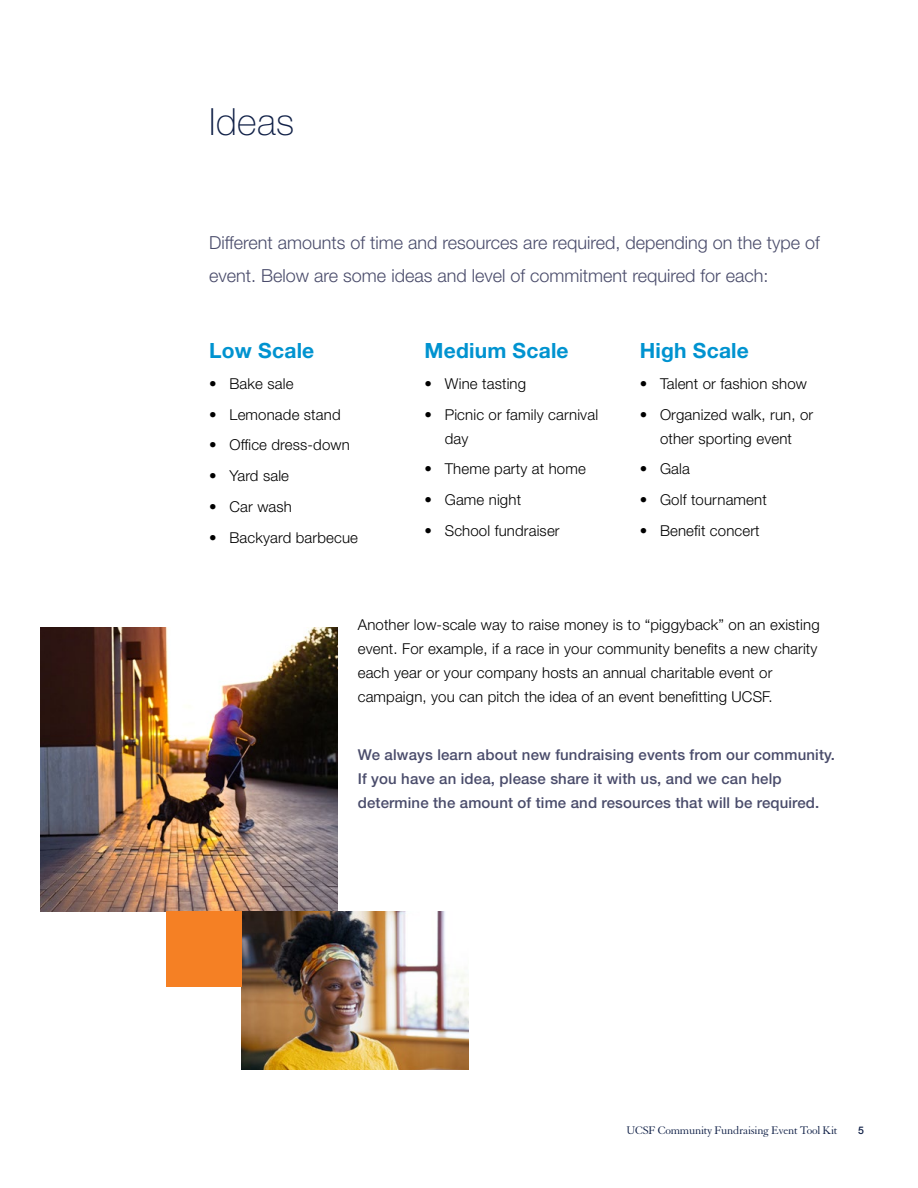
<style>
.page{position:relative;width:918px;height:1188px;background:#fff}
.page>*{position:absolute;margin:0;border:0;box-sizing:border-box;transform-origin:0 0}
.Section{font:100 37.5px "Helvetica Neue LT Std";letter-spacing:.01em;color:#102047}
.Head_1{font:700 21px "Helvetica Neue LT Std";letter-spacing:.01em;color:#0093d0}
.Openning{font:300 18px/33px "Helvetica Neue LT Std";color:#4a4c6b}
.body_text{font:300 15px/24px "Helvetica Neue LT Std";letter-spacing:.01em;color:#000}
.Highlight{font:500 15px/24px "Helvetica Neue LT Std";letter-spacing:.01em;color:#4a4c6b}
.t1{font:12px "Granjon LT Std";letter-spacing:-.025em;color:#102047}
.t2{font:500 10.5px "Helvetica Neue LT Std";color:#102047}
</style>
<div class="page">
<img style="left:40px;top:628px;width:298px;height:283px">
<img style="left:241px;top:911px;width:227px;height:159px">
<div style="left:166px;top:911px;width:75px;height:75px;background:#f58024"></div>
<p class="Section" style="left:209px;top:100px;width:86px">Ideas</p>
<p class="Openning" style="left:209px;top:225px;width:612px">Different amounts of time and resources are required, depending on the type of event. Below are some ideas and level of commitment required for each:</p>
<p class="Head_1" style="left:209px;top:338px;width:107px">Low Scale</p>
<p class="body_text" style="left:209px;top:371px;width:86px">• Bake sale</p>
<p class="body_text" style="left:209px;top:402px;width:133px">• Lemonade stand</p>
<p class="body_text" style="left:209px;top:433px;width:142px">• Office dress-down</p>
<p class="body_text" style="left:209px;top:464px;width:81px">• Yard sale</p>
<p class="body_text" style="left:209px;top:494px;width:84px">• Car wash</p>
<p class="body_text" style="left:209px;top:525px;width:150px">• Backyard barbecue</p>
<p class="Head_1" style="left:424px;top:338px;width:146px">Medium Scale</p>
<p class="body_text" style="left:424px;top:371px;width:103px">• Wine tasting</p>
<p class="body_text" style="left:445px;top:402px;width:155px;text-indent:-20px">• Picnic or family carnival day</p>
<p class="body_text" style="left:424px;top:457px;width:163px">• Theme party at home</p>
<p class="body_text" style="left:424px;top:488px;width:98px">• Game night</p>
<p class="body_text" style="left:424px;top:518px;width:137px">• School fundraiser</p>
<p class="Head_1" style="left:640px;top:338px;width:111px">High Scale</p>
<p class="body_text" style="left:640px;top:371px;width:169px">• Talent or fashion show</p>
<p class="body_text" style="left:640px;top:402px;width:175px;text-align:center">• Organized walk, run, or other sporting event</p>
<p class="body_text" style="left:640px;top:457px;width:52px">• Gala</p>
<p class="body_text" style="left:640px;top:488px;width:129px">• Golf tournament</p>
<p class="body_text" style="left:640px;top:518px;width:122px">• Benefit concert</p>
<p class="body_text" style="left:358px;top:613px;width:463px">Another low-scale way to raise money is to “piggyback” on an existing event. For example, if a race in your community benefits a new charity each year or your company hosts an annual charitable event or campaign, you can pitch the idea of an event benefitting UCSF.</p>
<p class="Highlight" style="left:358px;top:743px;width:479px">We always learn about new fundraising events from our community.<br>If you have an idea, please share it with us, and we can help determine the amount of time and resources that will be required.</p>
<p class="t1" style="left:627px;top:1124px;width:212px">UCSF Community Fundraising Event Tool Kit</p>
<p class="t2" style="left:858px;top:1124px;width:7px">5</p>
</div>
